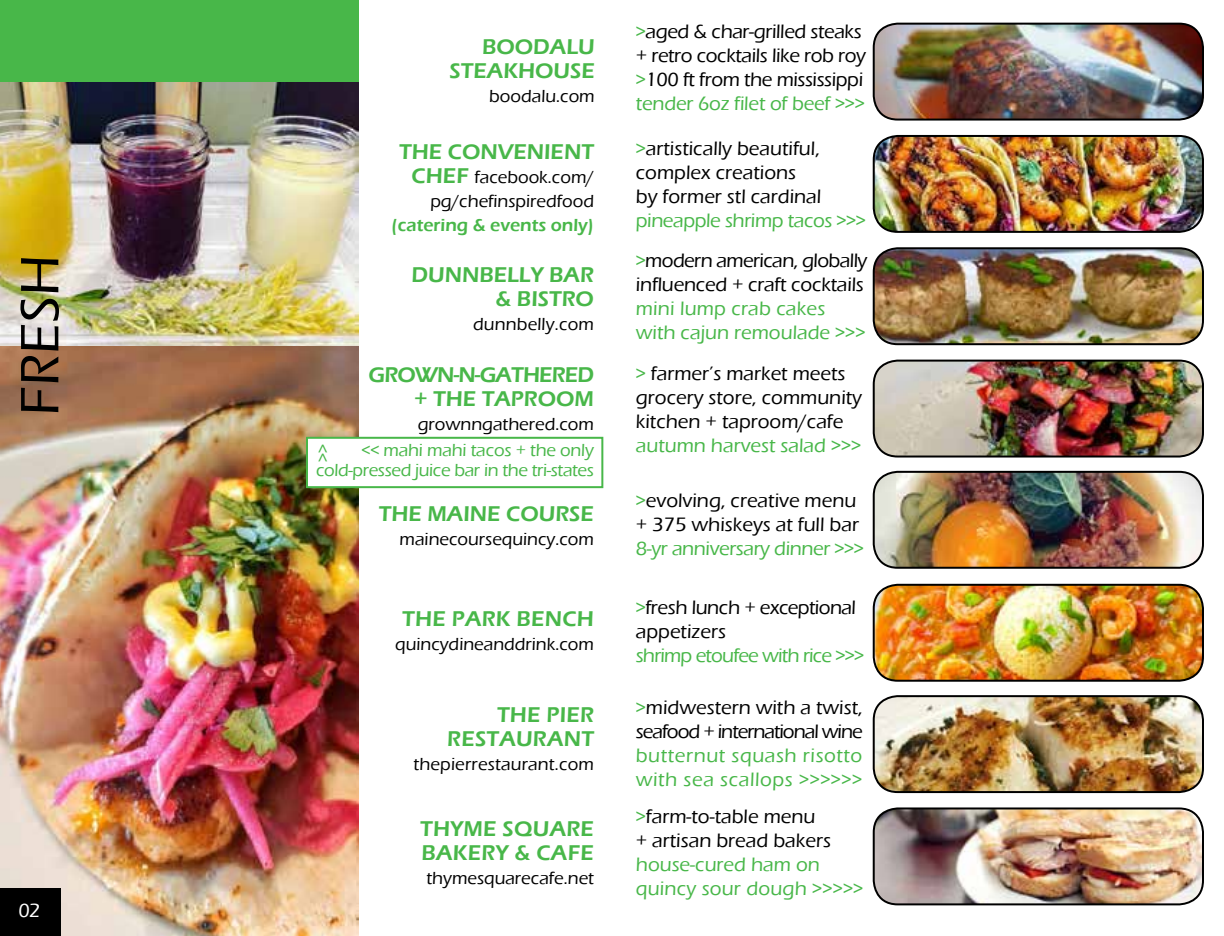
<style>
.page{position:relative;width:1224px;height:936px;background:#fff}
.page>*{position:absolute;margin:0;border:0;box-sizing:border-box;transform-origin:0 0}
.t1{font:500 56px "Eras ITC";color:#000}
.t2{font:600 22px/24px "Eras ITC";color:#48b749;text-align:right}
.t3{font:600 22px/24px "Eras ITC";letter-spacing:-.04em;color:#48b749;text-align:right}
.t4{font:500 20px/24px "Eras ITC";color:#000}
.t5{font:500 20px/24px "Eras ITC";letter-spacing:-.02em;color:#000}
.t6{font:500 20px/24px "Eras ITC";color:#48b749}
.t7{font:500 20px "Eras ITC";letter-spacing:-.02em;color:#48b749}
.t8{font:500 20px/24px "Eras ITC";letter-spacing:-.05em;color:#000}
.t9{font:500 20px/24px "Eras ITC";letter-spacing:.03em;color:#48b749}
.t10{font:500 20px "Eras ITC";letter-spacing:-.04em;color:#48b749}
.t11{font:500 20px "Eras ITC";color:#fff}
.t12{font:500 18px/24px "Eras ITC";color:#000;text-align:right}
.t13{font:500 18px/20px "Eras ITC";letter-spacing:-.02em;color:#48b749;text-align:right}
.t14{font:600 18px "Eras ITC";color:#48b749}
.s1{font-weight:600;font-size:22px;color:#48b749}
.s2{color:#48b749}
</style>
<div class="page">
<img style="left:0;top:345px;width:359px;height:591px">
<div style="left:306px;top:437px;width:297px;height:51px;background:#fff;border:2px solid #48b749"></div>
<div style="left:0;top:0;width:359px;height:82px;background:#48b749"></div>
<img style="left:874px;top:24px;width:329px;height:96px">
<div style="left:873px;top:23px;width:331px;height:98px;border:2px solid #000;border-radius:24px"></div>
<img style="left:874px;top:136px;width:329px;height:96px">
<div style="left:873px;top:135px;width:331px;height:98px;border:2px solid #000;border-radius:24px"></div>
<img style="left:874px;top:248px;width:329px;height:96px">
<div style="left:873px;top:247px;width:331px;height:98px;border:2px solid #000;border-radius:24px"></div>
<img style="left:874px;top:361px;width:329px;height:96px">
<div style="left:873px;top:360px;width:331px;height:98px;border:2px solid #000;border-radius:24px"></div>
<img style="left:874px;top:472px;width:329px;height:96px">
<div style="left:873px;top:471px;width:331px;height:98px;border:2px solid #000;border-radius:24px"></div>
<img style="left:874px;top:696px;width:329px;height:96px">
<div style="left:873px;top:695px;width:331px;height:98px;border:2px solid #000;border-radius:24px"></div>
<img style="left:874px;top:808px;width:329px;height:96px">
<div style="left:873px;top:807px;width:331px;height:98px;border:2px solid #000;border-radius:24px"></div>
<img style="left:874px;top:585px;width:329px;height:96px">
<div style="left:873px;top:584px;width:331px;height:98px;border:2px solid #000;border-radius:24px"></div>
<div style="left:0;top:888px;width:61px;height:48px;background:#000"></div>
<img style="left:0;top:82px;width:359px;height:263px">
<h1 class="t1" style="left:8px;top:416px;width:163px;rotate:-90deg">FRESH</h1>
<p class="t11" style="left:18px;top:899px;width:23px">02</p>
<p class="t2" style="left:449px;top:35px;width:147px">BOODALU<br>STEAKHOUSE</p>
<p class="t12" style="left:489px;top:84px;width:107px">boodalu.com</p>
<p class="t2" style="left:399px;top:140px;width:196px">THE CONVENIENT</p>
<p class="t12" style="left:412px;top:165px;width:184px"><span class="s1">CHEF</span> facebook.com/ pg/chefinspiredfood</p>
<p class="t14" style="left:392px;top:215px;width:204px">(catering &amp; events only)</p>
<p class="t2" style="left:412px;top:263px;width:184px">DUNNBELLY BAR &amp; BISTRO</p>
<p class="t12" style="left:473px;top:312px;width:122px">dunnbelly.com</p>
<p class="t3" style="left:369px;top:362px;width:227px">GROWN-N-GATHERED + THE TAPROOM</p>
<p class="t12" style="left:418px;top:412px;width:178px">grownngathered.com</p>
<p class="t13" style="left:316px;top:440px;width:279px">&lt;&lt; mahi mahi tacos + the only cold-pressed juice bar in the tri-states</p>
<p class="t13" style="left:332px;top:444px;width:20px;rotate:90deg">&lt;&lt;</p>
<p class="t2" style="left:379px;top:501px;width:217px">THE MAINE COURSE</p>
<p class="t12" style="left:400px;top:527px;width:196px">mainecoursequincy.com</p>
<p class="t2" style="left:402px;top:606px;width:193px">THE PARK BENCH</p>
<p class="t12" style="left:395px;top:632px;width:200px">quincydineanddrink.com</p>
<p class="t2" style="left:447px;top:703px;width:148px">THE PIER<br>RESTAURANT</p>
<p class="t12" style="left:413px;top:753px;width:182px">thepierrestaurant.com</p>
<p class="t2" style="left:420px;top:817px;width:175px;text-align:left">THYME SQUARE<br>BAKERY &amp; CAFE</p>
<p class="t12" style="left:426px;top:866px;width:169px">thymesquarecafe.net</p>
<p class="t5" style="left:636px;top:20px;width:232px"><span class="s2">&gt;</span>aged &amp; char-grilled steaks + retro cocktails like rob roy <span class="s2">&gt;</span>100 ft from the mississippi <span class="s2">tender 6oz filet of beef &gt;&gt;&gt;</span></p>
<p class="t4" style="left:636px;top:137px;width:187px"><span class="s2">&gt;</span>artistically beautiful, complex creations by former stl cardinal</p>
<p class="t7" style="left:636px;top:210px;width:232px">pineapple shrimp tacos &gt;&gt;&gt;</p>
<p class="t4" style="left:636px;top:249px;width:233px"><span class="s2">&gt;</span>modern american, globally influenced + craft cocktails</p>
<p class="t6" style="left:636px;top:297px;width:231px">mini lump crab cakes with cajun remoulade &gt;&gt;&gt;</p>
<p class="t4" style="left:636px;top:362px;width:228px"><span class="s2">&gt;</span> farmer’s market meets grocery store, community kitchen + taproom/cafe</p>
<p class="t6" style="left:636px;top:434px;width:227px">autumn harvest salad &gt;&gt;&gt;</p>
<p class="t4" style="left:636px;top:489px;width:225px"><span class="s2">&gt;</span>evolving, creative menu + 375 whiskeys at full bar</p>
<p class="t7" style="left:636px;top:537px;width:230px">8-yr anniversary dinner &gt;&gt;&gt;</p>
<p class="t5" style="left:636px;top:596px;width:222px"><span class="s2">&gt;</span>fresh lunch + exceptional appetizers</p>
<p class="t10" style="left:636px;top:644px;width:230px">shrimp etoufee with rice &gt;&gt;&gt;</p>
<p class="t8" style="left:636px;top:696px;width:228px"><span class="s2">&gt;</span>midwestern with a twist, seafood + international wine</p>
<p class="t9" style="left:636px;top:744px;width:228px">butternut squash risotto with sea scallops &gt;&gt;&gt;&gt;&gt;&gt;</p>
<p class="t4" style="left:636px;top:805px;width:197px"><span class="s2">&gt;</span>farm-to-table menu + artisan bread bakers</p>
<p class="t6" style="left:636px;top:853px;width:229px">house-cured ham on quincy sour dough &gt;&gt;&gt;&gt;&gt;</p>
</div>
